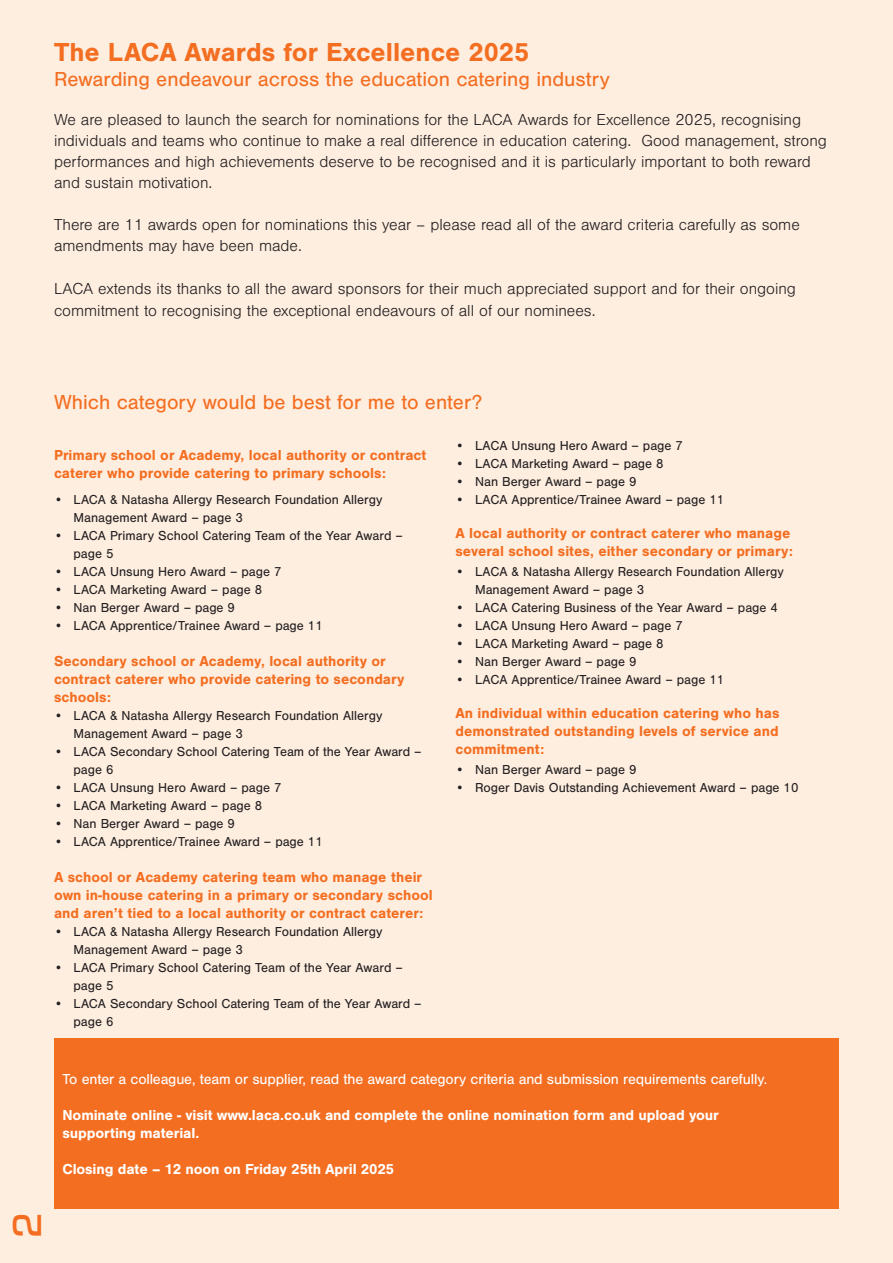
<style>
.page{position:relative;width:893px;height:1263px;background:#feeee0}
.page>*{position:absolute;margin:0;border:0;box-sizing:border-box;transform-origin:0 0}
.t1{font:500 42px "Eurostile";color:#f36e21}
.Headline{font:700 27px "Nimbus San";color:#f36e21}
.Subhead{font:21px "Nimbus San";color:#f36e21}
.Paragraph_Style_1{font:21px "Nimbus San";color:#f36e21}
.Paragraph_Style_1-2{font:300 16.5px/21px "Nimbus San";color:#231f20}
.Subhead-2{font:700 15px/18px "Nimbus San";color:#f36e21}
.Paragraph_Style_1-3{font:700 15px "Nimbus San";letter-spacing:-.01em;color:#fff}
.Paragraph_Style_1-4{font:15px "Nimbus San";letter-spacing:-.01em;color:#fff}
.Paragraph_Style_1-5{font:13.5px/18px "Nimbus San";color:#231f20}
</style>
<div class="page">
<div style="left:54px;top:1038px;width:785px;height:170px;background:#f36e21"></div>
<p class="Headline" style="left:54px;top:37px;width:477px">The LACA Awards for Excellence 2025</p>
<p class="Subhead" style="left:54px;top:68px;width:557px">Rewarding endeavour across the education catering industry</p>
<p class="Paragraph_Style_1-2" style="left:54px;top:110px;width:774px">We are pleased to launch the search for nominations for the LACA Awards for Excellence 2025, recognising individuals and teams who continue to make a real difference in education catering. Good management, strong performances and high achievements deserve to be recognised and it is particularly important to both reward and sustain motivation.</p>
<p class="Paragraph_Style_1-2" style="left:54px;top:215px;width:747px">There are 11 awards open for nominations this year – please read all of the award criteria carefully as some amendments may have been made.</p>
<p class="Paragraph_Style_1-2" style="left:54px;top:277px;width:743px;line-height:22.5px">LACA extends its thanks to all the award sponsors for their much appreciated support and for their ongoing commitment to recognising the exceptional endeavours of all of our nominees.</p>
<p class="Paragraph_Style_1" style="left:54px;top:391px;width:430px">Which category would be best for me to enter?</p>
<p class="Subhead-2" style="left:54px;top:446px;width:374px">Primary school or Academy, local authority or contract caterer who provide catering to primary schools:</p>
<p class="Paragraph_Style_1-5" style="left:74px;top:491px;width:310px;text-indent:-20px">• LACA &amp; Natasha Allergy Research Foundation Allergy<br>Management Award – page 3</p>
<p class="Paragraph_Style_1-5" style="left:54px;top:527px;width:350px">• LACA Primary School Catering Team of the Year Award –</p>
<p class="Paragraph_Style_1-5" style="left:74px;top:545px;width:42px">page 5</p>
<p class="Paragraph_Style_1-5" style="left:54px;top:563px;width:229px">• LACA Unsung Hero Award – page 7</p>
<p class="Paragraph_Style_1-5" style="left:54px;top:581px;width:210px">• LACA Marketing Award – page 8</p>
<p class="Paragraph_Style_1-5" style="left:54px;top:599px;width:183px">• Nan Berger Award – page 9</p>
<p class="Paragraph_Style_1-5" style="left:54px;top:617px;width:270px">• LACA Apprentice/Trainee Award – page 11</p>
<p class="Subhead-2" style="left:54px;top:652px;width:352px">Secondary school or Academy, local authority or contract caterer who provide catering to secondary schools:</p>
<p class="Paragraph_Style_1-5" style="left:74px;top:707px;width:310px;text-indent:-20px">• LACA &amp; Natasha Allergy Research Foundation Allergy<br>Management Award – page 3</p>
<p class="Paragraph_Style_1-5" style="left:74px;top:743px;width:350px;text-indent:-20px">• LACA Secondary School Catering Team of the Year Award – page 6</p>
<p class="Paragraph_Style_1-5" style="left:54px;top:779px;width:229px">• LACA Unsung Hero Award – page 7</p>
<p class="Paragraph_Style_1-5" style="left:54px;top:797px;width:210px">• LACA Marketing Award – page 8</p>
<p class="Paragraph_Style_1-5" style="left:54px;top:815px;width:183px">• Nan Berger Award – page 9</p>
<p class="Paragraph_Style_1-5" style="left:54px;top:833px;width:270px">• LACA Apprentice/Trainee Award – page 11</p>
<p class="Subhead-2" style="left:54px;top:868px;width:380px">A school or Academy catering team who manage their own in-house catering in a primary or secondary school and aren’t tied to a local authority or contract caterer:</p>
<p class="Paragraph_Style_1-5" style="left:74px;top:923px;width:310px;text-indent:-20px">• LACA &amp; Natasha Allergy Research Foundation Allergy<br>Management Award – page 3</p>
<p class="Paragraph_Style_1-5" style="left:54px;top:959px;width:350px">• LACA Primary School Catering Team of the Year Award –</p>
<p class="Paragraph_Style_1-5" style="left:74px;top:977px;width:42px">page 5</p>
<p class="Paragraph_Style_1-5" style="left:74px;top:995px;width:350px;text-indent:-20px">• LACA Secondary School Catering Team of the Year Award – page 6</p>
<p class="Paragraph_Style_1-5" style="left:455px;top:437px;width:229px">• LACA Unsung Hero Award – page 7</p>
<p class="Paragraph_Style_1-5" style="left:455px;top:455px;width:210px">• LACA Marketing Award – page 8</p>
<p class="Paragraph_Style_1-5" style="left:455px;top:473px;width:183px">• Nan Berger Award – page 9</p>
<p class="Paragraph_Style_1-5" style="left:455px;top:491px;width:270px">• LACA Apprentice/Trainee Award – page 11</p>
<p class="Subhead-2" style="left:455px;top:524px;width:339px">A local authority or contract caterer who manage several school sites, either secondary or primary:</p>
<p class="Paragraph_Style_1-5" style="left:475px;top:563px;width:310px;text-indent:-20px">• LACA &amp; Natasha Allergy Research Foundation Allergy<br>Management Award – page 3</p>
<p class="Paragraph_Style_1-5" style="left:455px;top:599px;width:324px">• LACA Catering Business of the Year Award – page 4</p>
<p class="Paragraph_Style_1-5" style="left:455px;top:617px;width:229px">• LACA Unsung Hero Award – page 7</p>
<p class="Paragraph_Style_1-5" style="left:455px;top:635px;width:210px">• LACA Marketing Award – page 8</p>
<p class="Paragraph_Style_1-5" style="left:455px;top:653px;width:183px">• Nan Berger Award – page 9</p>
<p class="Paragraph_Style_1-5" style="left:455px;top:671px;width:270px">• LACA Apprentice/Trainee Award – page 11</p>
<p class="Subhead-2" style="left:455px;top:704px;width:325px;text-align:justify">An individual within education catering who has demonstrated outstanding levels of service and commitment:</p>
<p class="Paragraph_Style_1-5" style="left:455px;top:761px;width:183px">• Nan Berger Award – page 9</p>
<p class="Paragraph_Style_1-5" style="left:455px;top:779px;width:344px">• Roger Davis Outstanding Achievement Award – page 10</p>
<p class="t1" style="left:-2px;top:1237px;width:28px;rotate:-90deg">2</p>
<p class="Paragraph_Style_1-4" style="left:63px;top:1070px;width:706px">To enter a colleague, team or supplier, read the award category criteria and submission requirements carefully.</p>
<p class="Paragraph_Style_1-3" style="left:63px;top:1106px;width:658px">Nominate online - visit www.laca.co.uk and complete the online nomination form and upload your</p>
<p class="Paragraph_Style_1-3" style="left:63px;top:1124px;width:138px">supporting material.</p>
<p class="Paragraph_Style_1-3" style="left:63px;top:1160px;width:333px">Closing date – 12 noon on Friday 25th April 2025</p>
</div>
